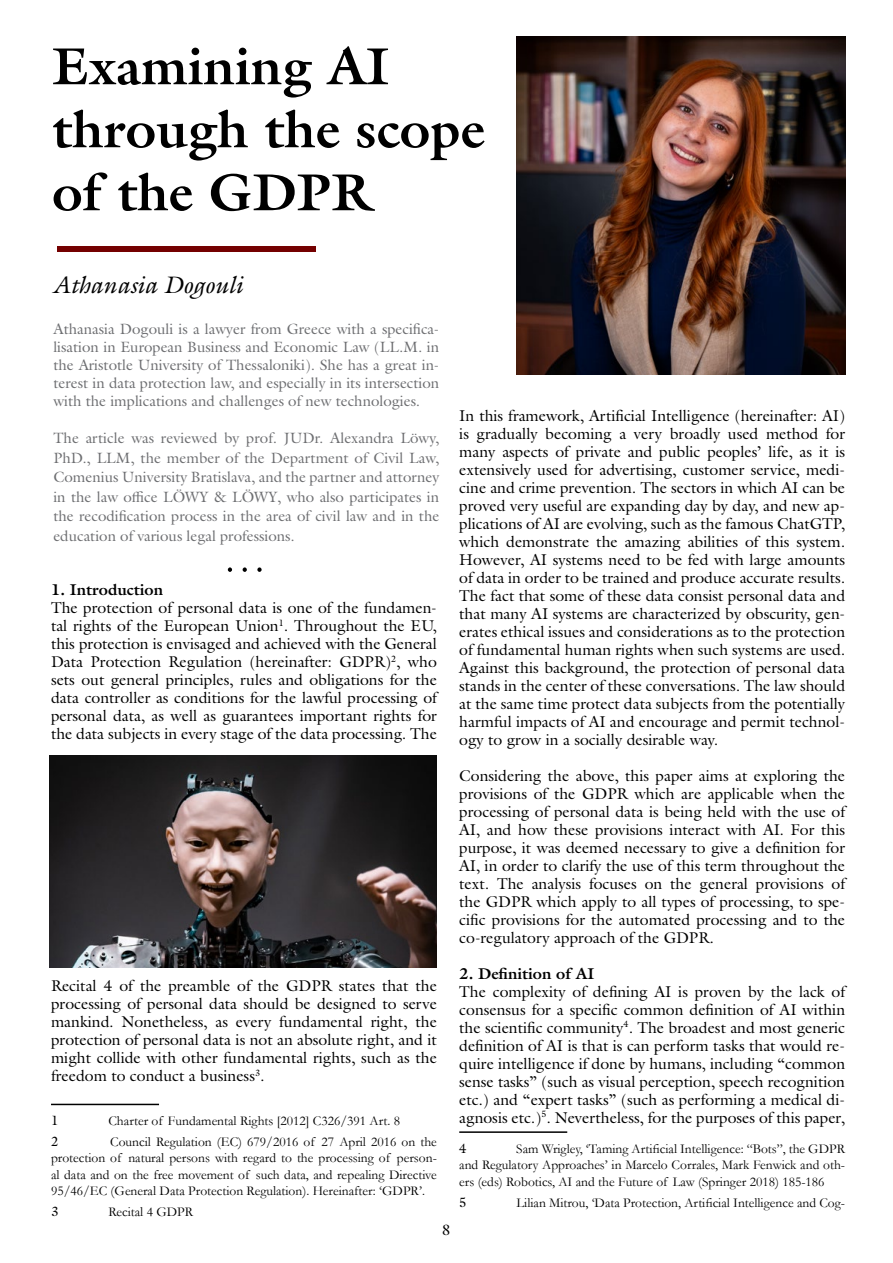
<style>
.page{position:relative;width:893px;height:1263px;background:#fff}
.page>*{position:absolute;margin:0;border:0;box-sizing:border-box;transform-origin:0 0}
.t1{font:700 52.5px/63px "Galliard Pro";color:#000}
.t2{font:italic 24px "Galliard Pro";color:#000}
.t3{font:15.75px/18px "Galliard Pro";color:#000;text-align:justify}
.t4{font:700 15.75px "Galliard Pro";color:#000}
.t5{font:15px/19.5px "Galliard Pro";color:#6d6e71;text-align:justify}
.t6{font:15px "Galliard Pro";color:#000}
.t7{font:13.5px/16.5px "Garamond";color:#000;text-align:justify}
.t8{font:13.5px "Galliard Pro";color:#000}
</style>
<div class="page">
<hr style="left:51px;top:1104px;width:108px;height:1px;background:#000">
<svg style="left:243px;top:567px;width:4px;height:5px"></svg>
<svg style="left:257px;top:567px;width:5px;height:5px"></svg>
<svg style="left:228px;top:567px;width:4px;height:5px"></svg>
<hr style="left:459px;top:1131px;width:108px;height:2px;background:#000">
<img style="left:517px;top:36px;width:328px;height:338px">
<div style="left:57px;top:246px;width:259px;height:6px;background:#740000"></div>
<img style="left:50px;top:755px;width:387px;height:212px">
<h1 class="t1" style="left:52px;top:34px;width:434px">Examining AI through the scope of the GDPR</h1>
<h2 class="t2" style="left:52px;top:269px;width:192px">Athanasia Dogouli</h2>
<p class="t5" style="left:53px;top:320px;width:387px;line-height:18px">Athanasia Dogouli is a lawyer from Greece with a specifica&shy;lisation in European Business and Economic Law (LL.M. in the Aristotle University of Thessaloniki). She has a great in&shy;terest in data protection law, and especially in its intersection with the implications and challenges of new technologies.</p>
<p class="t5" style="left:53px;top:428px;width:387px">The article was reviewed by prof. JUDr. Alexandra Löwy, PhD., LLM, the member of the Department of Civil Law, Comenius University Bratislava, and the partner and attorney in the law office LÖWY &amp; LÖWY, who also participates in the recodification process in the area of civil law and in the education of various legal professions.</p>
<p class="t4" style="left:51px;top:579px;width:114px">1. Introduction</p>
<p class="t3" style="left:51px;top:598px;width:387px">The protection of personal data is one of the fundamen&shy;tal rights of the European Union<sup>1</sup>. Throughout the EU, this protection is envisaged and achieved with the General Data Protection Regulation (hereinafter: GDPR)<sup>2</sup>, who sets out general principles, rules and obligations for the data controller as conditions for the lawful processing of personal data, as well as guarantees important rights for the data subjects in every stage of the data processing. The</p>
<p class="t3" style="left:51px;top:976px;width:387px">Recital 4 of the preamble of the GDPR states that the processing of personal data should be designed to serve mankind. Nonetheless, as every fundamental right, the protection of personal data is not an absolute right, and it might collide with other fundamental rights, such as the freedom to conduct a business<sup>3</sup>.</p>
<p class="t8" style="left:51px;top:1112px;width:9px">1</p>
<p class="t7" style="left:108px;top:1112px;width:293px">Charter of Fundamental Rights [2012] C326/391 Art. 8</p>
<p class="t8" style="left:51px;top:1132px;width:9px">2</p>
<p class="t7" style="left:51px;top:1133px;width:387px;text-indent:59px">Council Regulation (EC) 679/2016 of 27 April 2016 on the protection of natural persons with regard to the processing of person&shy;al data and on the free movement of such data, and repealing Directive 95/46/EC (General Data Protection Regulation). Hereinafter: ‘GDPR’.</p>
<p class="t8" style="left:51px;top:1203px;width:9px">3</p>
<p class="t7" style="left:108px;top:1203px;width:86px">Recital 4 GDPR</p>
<p class="t6" style="left:442px;top:1220px;width:10px">8</p>
<p class="t3" style="left:459px;top:406px;width:387px">In this framework, Artificial Intelligence (hereinafter: AI) is gradually becoming a very broadly used method for many aspects of private and public peoples’ life, as it is extensively used for advertising, customer service, medi&shy;cine and crime prevention. The sectors in which AI can be proved very useful are expanding day by day, and new ap&shy;plications of AI are evolving, such as the famous ChatGTP, which demonstrate the amazing abilities of this system.<br>However, AI systems need to be fed with large amounts of data in order to be trained and produce accurate results.<br>The fact that some of these data consist personal data and that many AI systems are characterized by obscurity, gen&shy;erates ethical issues and considerations as to the protection of fundamental human rights when such systems are used.<br>Against this background, the protection of personal data stands in the center of these conversations. The law should at the same time protect data subjects from the potentially harmful impacts of AI and encourage and permit technol&shy;ogy to grow in a socially desirable way.</p>
<p class="t3" style="left:459px;top:766px;width:387px">Considering the above, this paper aims at exploring the provisions of the GDPR which are applicable when the processing of personal data is being held with the use of AI, and how these provisions interact with AI. For this purpose, it was deemed necessary to give a definition for AI, in order to clarify the use of this term throughout the text. The analysis focuses on the general provisions of the GDPR which apply to all types of processing, to spe&shy;cific provisions for the automated processing and to the co-regulatory approach of the GDPR.</p>
<p class="t4" style="left:459px;top:963px;width:137px">2. Definition of AI</p>
<p class="t3" style="left:459px;top:982px;width:387px">The complexity of defining AI is proven by the lack of consensus for a specific common definition of AI within the scientific community<sup>4</sup>. The broadest and most generic definition of AI is that is can perform tasks that would re&shy;quire intelligence if done by humans, including “common sense tasks” (such as visual perception, speech recognition etc.) and “expert tasks” (such as performing a medical di&shy;agnosis etc.)<sup>5</sup>. Nevertheless, for the purposes of this paper,</p>
<p class="t8" style="left:459px;top:1139px;width:9px">4</p>
<p class="t7" style="left:459px;top:1140px;width:387px;text-indent:57px">Sam Wrigley, ‘Taming Artificial Intelligence: “Bots”, the GDPR and Regulatory Approaches’ in Marcelo Corrales, Mark Fenwick and oth&shy;ers (eds) Robotics, AI and the Future of Law (Springer 2018) 185-186</p>
<p class="t8" style="left:459px;top:1193px;width:9px">5</p>
<p class="t7" style="left:516px;top:1194px;width:330px">Lilian Mitrou, ‘Data Protection, Artificial Intelligence and Cog-</p>
</div>
